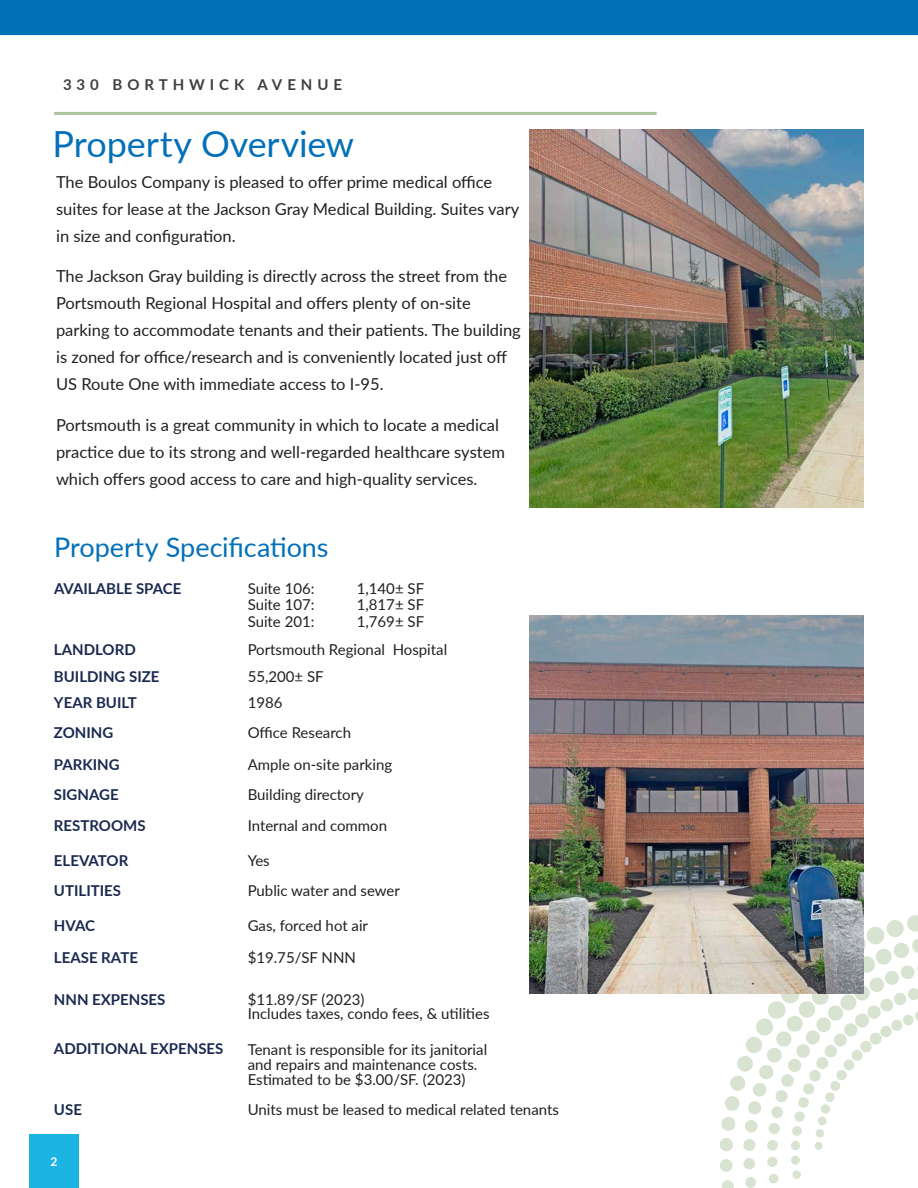
<style>
.page{position:relative;width:918px;height:1188px;background:#fff}
.page>*{position:absolute;margin:0;border:0;box-sizing:border-box;transform-origin:0 0}
.Header_building{font:36px "Lato";letter-spacing:-.005em;color:#0370ba}
.Header_building-2{font:27px "Lato";letter-spacing:-.005em;color:#0370ba}
.t1{font:16.5px/27px "Lato";color:#231f20}
.t2{font:15px/15px "Lato";color:#231f20}
.t3{font:700 15px "Lato";color:#1a294f}
.t4{font:700 15px "Lato";letter-spacing:.33em;color:#3e3e3f}
.t5{font:700 12.15px "Lato";color:#fff}
</style>
<div class="page">
<svg style="left:721px;top:1180px;width:13px;height:8px"></svg>
<div style="left:720px;top:1159px;width:13px;height:13px;background:#d8e3d1;border-radius:50%"></div>
<div style="left:719px;top:1138px;width:14px;height:14px;background:#d8e3d1;border-radius:50%"></div>
<div style="left:745px;top:1177px;width:12px;height:11px;background:#d8e3d1;border-radius:50%"></div>
<div style="left:743px;top:1158px;width:12px;height:12px;background:#d8e3d1;border-radius:50%"></div>
<div style="left:743px;top:1139px;width:13px;height:12px;background:#d8e3d1;border-radius:50%"></div>
<div style="left:769px;top:1173px;width:10px;height:11px;background:#d8e3d1;border-radius:50%"></div>
<div style="left:767px;top:1157px;width:11px;height:10px;background:#d8e3d1;border-radius:50%"></div>
<div style="left:767px;top:1140px;width:11px;height:11px;background:#d8e3d1;border-radius:50%"></div>
<div style="left:792px;top:1170px;width:9px;height:9px;background:#d8e3d1;border-radius:50%"></div>
<div style="left:791px;top:1156px;width:9px;height:9px;background:#d8e3d1;border-radius:50%"></div>
<div style="left:791px;top:1141px;width:9px;height:9px;background:#d8e3d1;border-radius:50%"></div>
<div style="left:792px;top:1126px;width:10px;height:10px;background:#d8e3d1;border-radius:5px"></div>
<div style="left:815px;top:1142px;width:8px;height:8px;background:#d8e3d1;border-radius:50%"></div>
<div style="left:815px;top:1129px;width:9px;height:9px;background:#d8e3d1;border-radius:50%"></div>
<svg style="left:721px;top:915px;width:197px;height:218px"></svg>
<div style="left:0;top:0;width:918px;height:35px;background:#0370ba"></div>
<hr style="left:54px;top:112px;width:603px;height:3px;background:#aac59d">
<img style="left:529px;top:129px;width:335px;height:378px">
<img style="left:529px;top:616px;width:335px;height:378px">
<div style="left:29px;top:1134px;width:50px;height:54px;background:#1ab3e2"></div>
<p class="t4" style="left:63px;top:73px;width:281px">330 BORTHWICK AVENUE</p>
<p class="Header_building" style="left:53px;top:119px;width:303px">Property Overview</p>
<p class="t1" style="left:56px;top:168px;width:465px">The Boulos Company is pleased to offer prime medical office suites for lease at the Jackson Gray Medical Building. Suites vary in size and configuration.</p>
<p class="t1" style="left:56px;top:262px;width:466px">The Jackson Gray building is directly across the street from the Portsmouth Regional Hospital and offers plenty of on-site parking to accommodate tenants and their patients. The building is zoned for office/research and is conveniently located just off US Route One with immediate access to I-95.</p>
<p class="t1" style="left:56px;top:411px;width:450px">Portsmouth is a great community in which to locate a medical practice due to its strong and well-regarded healthcare system which offers good access to care and high-quality services.</p>
<p class="Header_building-2" style="left:54px;top:528px;width:276px">Property Specifications</p>
<p class="t3" style="left:54px;top:577px;width:129px">AVAILABLE SPACE</p>
<p class="t2" style="left:248px;top:580px;width:68px">Suite 106:</p>
<p class="t2" style="left:357px;top:580px;width:69px">1,140± SF</p>
<p class="t2" style="left:248px;top:597px;width:68px">Suite 107:</p>
<p class="t2" style="left:357px;top:597px;width:69px">1,817± SF</p>
<p class="t2" style="left:248px;top:613px;width:68px">Suite 201:</p>
<p class="t2" style="left:357px;top:613px;width:69px">1,769± SF</p>
<p class="t3" style="left:54px;top:639px;width:83px">LANDLORD</p>
<p class="t3" style="left:54px;top:666px;width:107px">BUILDING SIZE</p>
<p class="t2" style="left:248px;top:642px;width:201px">Portsmouth Regional Hospital</p>
<p class="t2" style="left:248px;top:669px;width:78px">55,200± SF</p>
<p class="t3" style="left:54px;top:692px;width:84px">YEAR BUILT</p>
<p class="t2" style="left:248px;top:694px;width:36px">1986</p>
<p class="t3" style="left:54px;top:722px;width:61px">ZONING</p>
<p class="t2" style="left:248px;top:725px;width:105px">Office Research</p>
<p class="t3" style="left:54px;top:753px;width:67px">PARKING</p>
<p class="t2" style="left:248px;top:756px;width:146px">Ample on-site parking</p>
<p class="t3" style="left:54px;top:783px;width:66px">SIGNAGE</p>
<p class="t2" style="left:248px;top:786px;width:118px">Building directory</p>
<p class="t3" style="left:54px;top:815px;width:93px">RESTROOMS</p>
<p class="t2" style="left:248px;top:818px;width:141px">Internal and common</p>
<p class="t3" style="left:54px;top:849px;width:76px">ELEVATOR</p>
<p class="t2" style="left:248px;top:852px;width:24px">Yes</p>
<p class="t3" style="left:54px;top:879px;width:69px">UTILITIES</p>
<p class="t2" style="left:248px;top:882px;width:154px">Public water and sewer</p>
<p class="t3" style="left:54px;top:914px;width:43px">HVAC</p>
<p class="t2" style="left:248px;top:917px;width:122px">Gas, forced hot air</p>
<p class="t3" style="left:54px;top:947px;width:85px">LEASE RATE</p>
<p class="t2" style="left:248px;top:950px;width:110px">$19.75/SF NNN</p>
<p class="t3" style="left:54px;top:989px;width:113px">NNN EXPENSES</p>
<p class="t2" style="left:248px;top:992px;width:243px;line-height:13.5px">$11.89/SF (2023)<br>Includes taxes, condo fees, &amp; utilities</p>
<p class="t3" style="left:54px;top:1037px;width:171px">ADDITIONAL EXPENSES</p>
<p class="t2" style="left:248px;top:1042px;width:241px">Tenant is responsible for its janitorial and repairs and maintenance costs.<br>Estimated to be $3.00/SF. (2023)</p>
<p class="t3" style="left:54px;top:1099px;width:29px">USE</p>
<p class="t2" style="left:248px;top:1102px;width:313px">Units must be leased to medical related tenants</p>
<p class="t5" style="left:50px;top:1153px;width:9px">2</p>
</div>
